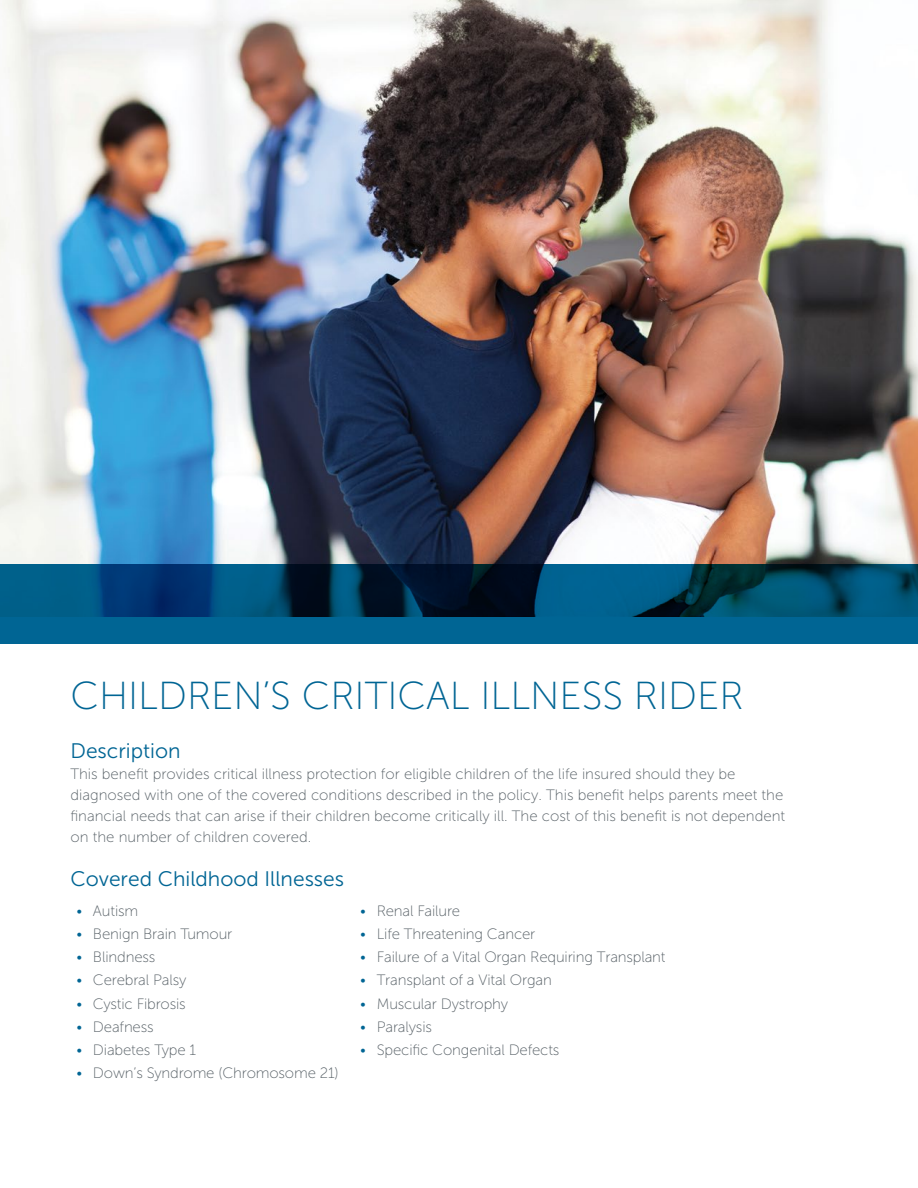
<style>
.page{position:relative;width:918px;height:1188px;background:#fff}
.page>*{position:absolute;margin:0;border:0;box-sizing:border-box;transform-origin:0 0}
.Header_1{font:39px "Museo Sans 100";color:#006594}
.Header_2{font:21px "Museo Sans 300";color:#006594}
.Copy_text{font:15px/21px "Museo Sans 100";color:#576066}
.s1{color:#006594}
</style>
<div class="page">
<img style="left:0;top:0;width:918px;height:565px">
<svg style="left:0;top:565px;width:918px;height:79px;background:#004c73"></svg>
<h1 class="Header_1" style="left:70px;top:675px;width:675px">CHILDREN’S CRITICAL ILLNESS RIDER</h1>
<h2 class="Header_2" style="left:70px;top:740px;width:112px">Description</h2>
<p class="Copy_text" style="left:70px;top:764px;width:716px">This benefit provides critical illness protection for eligible children of the life insured should they be diagnosed with one of the covered conditions described in the policy. This benefit helps parents meet the financial needs that can arise if their children become critically ill. The cost of this benefit is not dependent on the number of children covered.</p>
<h2 class="Header_2" style="left:70px;top:867px;width:275px">Covered Childhood Illnesses</h2>
<p class="Copy_text" style="left:76px;top:900px;width:63px"><span class="s1">•</span> Autism</p>
<p class="Copy_text" style="left:360px;top:900px;width:101px"><span class="s1">•</span> Renal Failure</p>
<p class="Copy_text" style="left:76px;top:923px;width:157px"><span class="s1">•</span> Benign Brain Tumour</p>
<p class="Copy_text" style="left:360px;top:923px;width:177px"><span class="s1">•</span> Life Threatening Cancer</p>
<p class="Copy_text" style="left:76px;top:947px;width:80px"><span class="s1">•</span> Blindness</p>
<p class="Copy_text" style="left:360px;top:947px;width:307px"><span class="s1">•</span> Failure of a Vital Organ Requiring Transplant</p>
<p class="Copy_text" style="left:76px;top:970px;width:111px"><span class="s1">•</span> Cerebral Palsy</p>
<p class="Copy_text" style="left:360px;top:970px;width:193px"><span class="s1">•</span> Transplant of a Vital Organ</p>
<p class="Copy_text" style="left:76px;top:993px;width:111px"><span class="s1">•</span> Cystic Fibrosis</p>
<p class="Copy_text" style="left:360px;top:993px;width:150px"><span class="s1">•</span> Muscular Dystrophy</p>
<p class="Copy_text" style="left:76px;top:1016px;width:79px"><span class="s1">•</span> Deafness</p>
<p class="Copy_text" style="left:360px;top:1016px;width:73px"><span class="s1">•</span> Paralysis</p>
<p class="Copy_text" style="left:76px;top:1040px;width:121px"><span class="s1">•</span> Diabetes Type 1</p>
<p class="Copy_text" style="left:360px;top:1040px;width:201px"><span class="s1">•</span> Specific Congenital Defects</p>
<p class="Copy_text" style="left:76px;top:1063px;width:264px"><span class="s1">•</span> Down’s Syndrome (Chromosome 21)</p>
</div>
